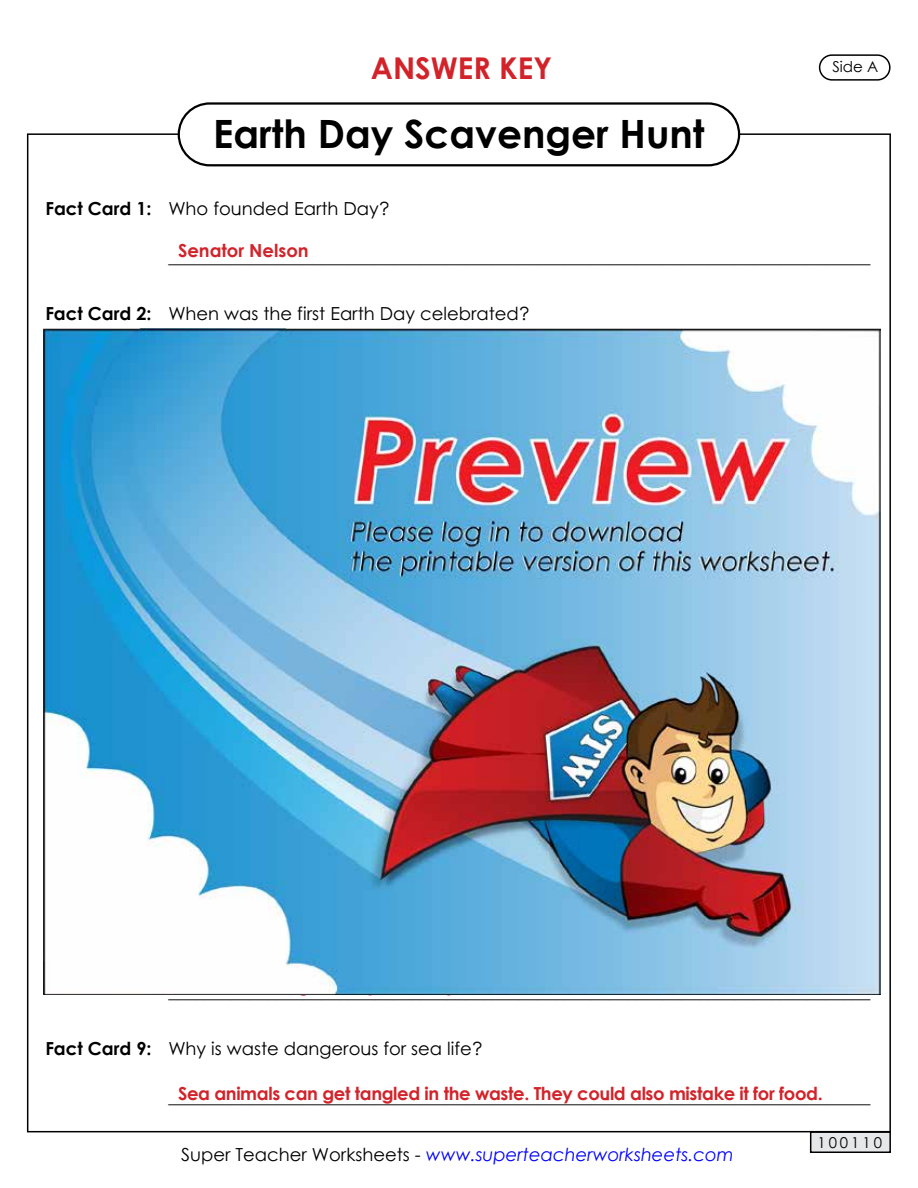
<style>
.page{position:relative;width:918px;height:1188px;background:#fff}
.page>*{position:absolute;margin:0;border:0;box-sizing:border-box;transform-origin:0 0}
.t1{font:700 39px "Century Gothic 2";color:#000}
.t2{font:700 30px "Century Gothic 2";color:#d2232a}
.t3{font:18px "Century STW4";color:#000}
.t4{font:700 18px "Century STW4";letter-spacing:-.02em;color:#d2232a}
.t5{font:italic 18px "Century Gothic 2";color:#00f}
.t6{font:700 18px "Century STW4";color:#d2232a}
.t7{font:15px "Century STW4";letter-spacing:.2em;color:#000}
.t8{font:15px "Century Gothic 2";color:#000}
.s1{font-weight:700}
.s2{font-style:normal;color:#000}
</style>
<div class="page">
<div style="left:819px;top:54px;width:72px;height:27px;border:2px solid #000;border-radius:12px"></div>
<div style="left:811px;top:1132px;width:79px;height:20px;background:#e6e7e8"></div>
<div style="left:810px;top:1131px;width:81px;height:22px;border:2px solid #000"></div>
<div style="left:178px;top:102px;width:562px;height:64px;border:2px solid #000;border-radius:31px"></div>
<img style="left:43px;top:328px;width:837px;height:666px">
<h2 class="t2" style="left:371px;top:45px;width:183px">ANSWER KEY</h2>
<h1 class="t1" style="left:213px;top:104px;width:493px">Earth Day Scavenger Hunt</h1>
<p class="t3" style="left:45px;top:196px;width:346px"><span class="s1">Fact Card 1:</span> Who founded Earth Day?</p>
<p class="t6" style="left:178px;top:237px;width:132px">Senator Nelson</p>
<p class="t8" style="left:832px;top:56px;width:47px">Side A</p>
<p class="t3" style="left:168px;top:244px;width:703px">______________________________________________________________________________</p>
<p class="t3" style="left:45px;top:301px;width:486px"><span class="s1">Fact Card 2:</span> When was the first Earth Day celebrated?</p>
<p class="t3" style="left:168px;top:979px;width:704px">______________________________________________________________________________</p>
<p class="t3" style="left:45px;top:1036px;width:439px"><span class="s1">Fact Card 9:</span> Why is waste dangerous for sea life?</p>
<p class="t4" style="left:178px;top:1080px;width:646px">Sea animals can get tangled in the waste. They could also mistake it for food.</p>
<p class="t3" style="left:168px;top:1084px;width:704px">______________________________________________________________________________</p>
<p class="t5" style="left:181px;top:1142px;width:554px"><span class="s2">Super Teacher Worksheets -</span> www.superteacherworksheets.com</p>
<p class="t7" style="left:817px;top:1132px;width:66px">100110</p>
</div>
